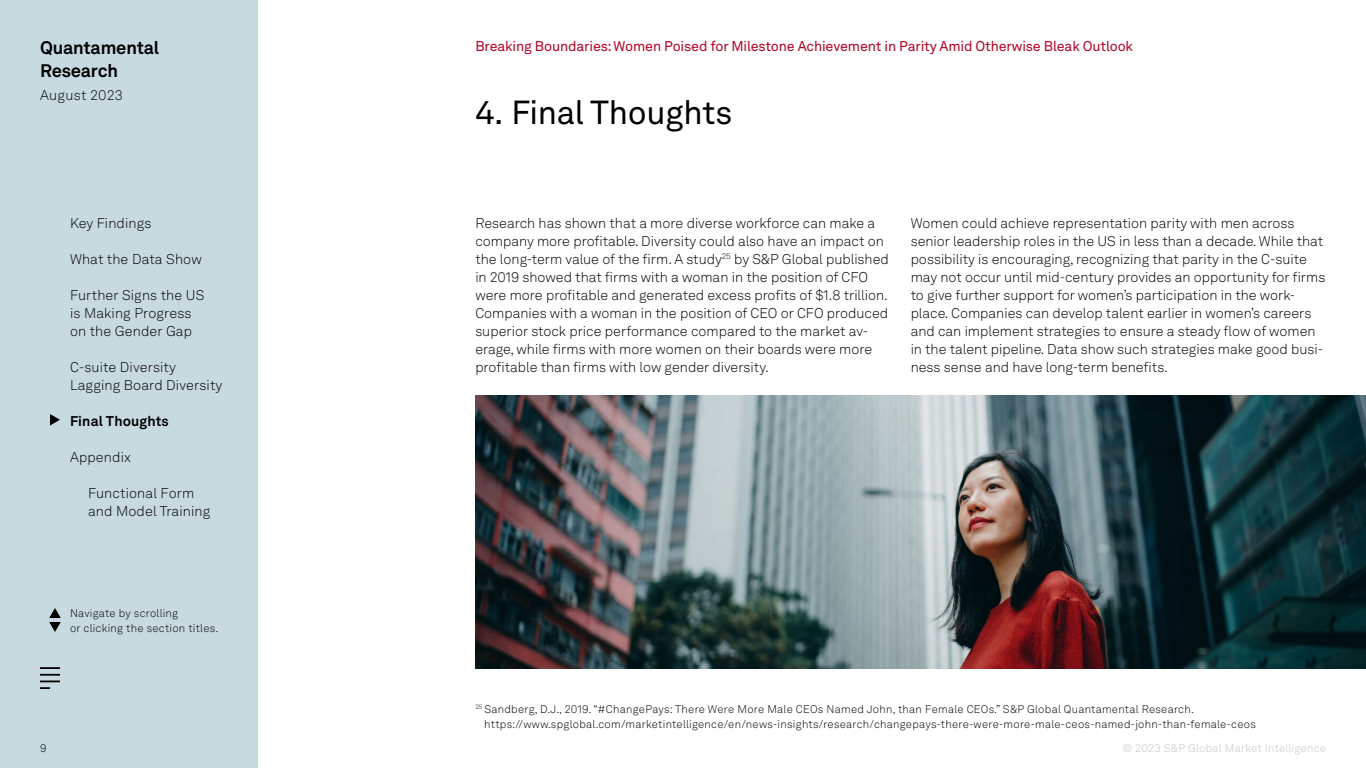
<style>
.page{position:relative;width:1366px;height:768px;background:#fff}
.page>*{position:absolute;margin:0;border:0;box-sizing:border-box;transform-origin:0 0}
.Chapter_titles{font:33px "Akkurat LL";letter-spacing:-.01em;color:#000}
.t1{font:700 18px/23px "Akkurat LL";letter-spacing:-.01em;color:#000}
.Body{font:300 14px/18px "Akkurat LL";color:#000}
.t2{font:14px "Akkurat LL";letter-spacing:-.01em;color:#b20023}
.t3{font:700 14px "Akkurat LL";letter-spacing:.01em;color:#000}
.Body-2{font:300 14px "Akkurat LL";letter-spacing:.025em;color:#000}
.Footnotes{font:300 11px/15px "Akkurat LL";letter-spacing:.025em;color:#000}
.t4{font:300 11px "Akkurat LL";letter-spacing:.025em;color:#c2c4c3}
</style>
<div class="page">
<div style="left:0;top:0;width:258px;height:768px;background:#c7dae0"></div>
<svg style="left:49px;top:608px;width:12px;height:24px"></svg>
<hr style="left:40px;top:667px;width:20px;height:2px;background:#000">
<hr style="left:40px;top:674px;width:20px;height:2px;background:#000">
<svg style="left:40px;top:681px;width:20px;height:8px"></svg>
<svg style="left:50px;top:414px;width:10px;height:12px"></svg>
<img style="left:475px;top:395px;width:891px;height:274px">
<p class="t1" style="left:40px;top:35px;width:121px">Quantamental<br>Research</p>
<p class="Body-2" style="left:40px;top:85px;width:84px">August 2023</p>
<p class="Body" style="left:70px;top:213px;width:83px">Key Findings</p>
<p class="Body" style="left:70px;top:249px;width:133px">What the Data Show</p>
<p class="Body" style="left:70px;top:285px;width:136px">Further Signs the US</p>
<p class="Body" style="left:70px;top:303px;width:123px">is Making Progress</p>
<p class="Body" style="left:70px;top:321px;width:124px">on the Gender Gap</p>
<p class="Body" style="left:70px;top:357px;width:108px">C-suite Diversity</p>
<p class="Body" style="left:70px;top:375px;width:154px">Lagging Board Diversity</p>
<p class="t3" style="left:70px;top:410px;width:100px">Final Thoughts</p>
<p class="Body" style="left:70px;top:447px;width:62px">Appendix</p>
<p class="Body" style="left:88px;top:483px;width:108px">Functional Form</p>
<p class="Body" style="left:88px;top:501px;width:124px">and Model Training</p>
<p class="Footnotes" style="left:70px;top:605px;width:150px">Navigate by scrolling<br>or clicking the section titles.</p>
<p class="Footnotes" style="left:40px;top:741px;width:8px">9</p>
<p class="t2" style="left:475px;top:35px;width:659px">Breaking Boundaries: Women Poised for Milestone Achievement in Parity Amid Otherwise Bleak Outlook</p>
<p class="Chapter_titles" style="left:475px;top:88px;width:258px">4. Final Thoughts</p>
<p class="Body" style="left:475px;top:213px;width:415px">Research has shown that a more diverse workforce can make a company more profitable. Diversity could also have an impact on the long-term value of the firm. A study<sup>25</sup> by S&amp;P Global published in 2019 showed that firms with a woman in the position of CFO were more profitable and generated excess profits of $1.8 trillion.<br>Companies with a woman in the position of CEO or CFO produced superior stock price performance compared to the market av&shy;erage, while firms with more women on their boards were more profitable than firms with low gender diversity.</p>
<p class="Body" style="left:911px;top:213px;width:416px">Women could achieve representation parity with men across senior leadership roles in the US in less than a decade. While that possibility is encouraging, recognizing that parity in the C-suite may not occur until mid-century provides an opportunity for firms to give further support for women’s participation in the work&shy;place. Companies can develop talent earlier in women’s careers and can implement strategies to ensure a steady flow of women in the talent pipeline. Data show such strategies make good busi&shy;ness sense and have long-term benefits.</p>
<p class="Footnotes" style="left:484px;top:701px;width:773px;text-indent:-9px"><sup>25</sup> Sandberg, D.J., 2019. “#ChangePays: There Were More Male CEOs Named John, than Female CEOs.” S&amp;P Global Quantamental Research. https://www.spglobal.com/marketintelligence/en/news-insights/research/changepays-there-were-more-male-ceos-named-john-than-female-ceos</p>
<p class="t4" style="left:1123px;top:741px;width:205px">© 2023 S&amp;P Global Market Intelligence</p>
</div>
